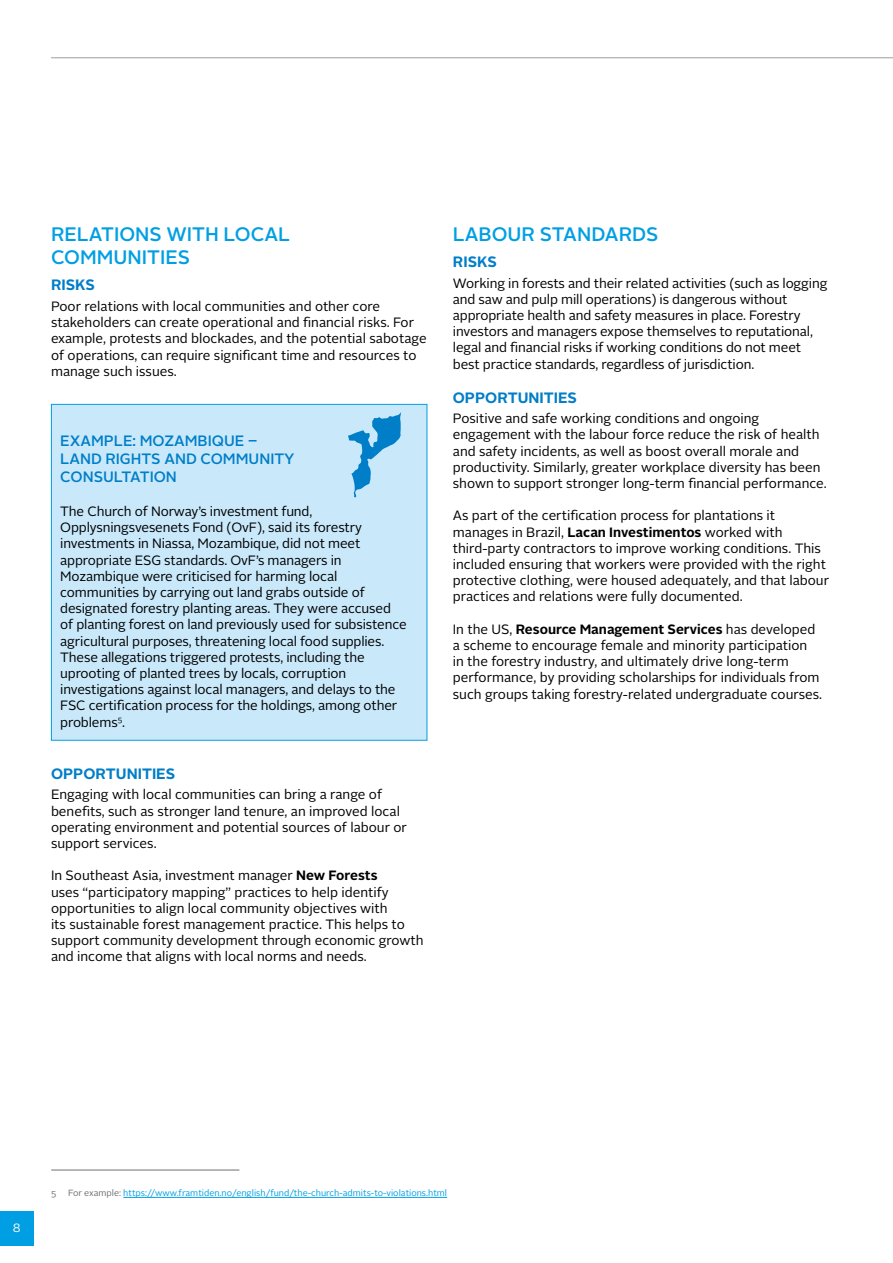
<style>
.page{position:relative;width:893px;height:1263px;background:#fff}
.page>*{position:absolute;margin:0;border:0;box-sizing:border-box;transform-origin:0 0}
.t1{font:500 19.5px/23.4px "Alright Sans";color:#009fe3}
.t2{font:500 15px/18px "Alright Sans";color:#007ec7}
.t3{font:700 15px "Alright Sans";color:#007ec7}
.t4{font:13.5px/16.2px "Alright Sans";letter-spacing:-.005em;color:#000}
.t5{font:12px "Alright Sans";color:#fff}
.t6{font:9px "Alright Sans";color:#009fe3}
.t7{font:9px "Alright Sans";color:#706f6f}
.s1{font-weight:700}
.s2{color:#706f6f}
</style>
<div class="page">
<hr style="left:51px;top:57px;width:842px;height:1px;background:#9d9d9c">
<div style="left:0;top:1212px;width:34px;height:34px;background:#009fe3"></div>
<hr style="left:123px;top:1197px;width:324px;height:1px;background:#009fe3">
<hr style="left:51px;top:1170px;width:188px;height:1px;background:#706f6f">
<div style="left:51px;top:404px;width:376px;height:336px;background:#c9e9fb"></div>
<div style="left:51px;top:404px;width:376px;height:337px;border:1px solid #009fe3"></div>
<svg style="left:348px;top:412px;width:53px;height:85px"></svg>
<h1 class="t1" style="left:51px;top:222px;width:241px">RELATIONS WITH LOCAL<br>COMMUNITIES</h1>
<p class="t3" style="left:51px;top:275px;width:45px">RISKS</p>
<p class="t4" style="left:51px;top:298px;width:377px">Poor relations with local communities and other core stakeholders can create operational and financial risks. For example, protests and blockades, and the potential sabotage of operations, can require significant time and resources to manage such issues.</p>
<p class="t2" style="left:60px;top:432px;width:236px">EXAMPLE: MOZAMBIQUE –<br>LAND RIGHTS AND COMMUNITY<br>CONSULTATION</p>
<p class="t4" style="left:60px;top:503px;width:348px">The Church of Norway’s investment fund, Opplysningsvesenets Fond (OvF), said its forestry investments in Niassa, Mozambique, did not meet appropriate ESG standards. OvF’s managers in Mozambique were criticised for harming local communities by carrying out land grabs outside of designated forestry planting areas. They were accused of planting forest on land previously used for subsistence agricultural purposes, threatening local food supplies.<br>These allegations triggered protests, including the uprooting of planted trees by locals, corruption investigations against local managers, and delays to the FSC certification process for the holdings, among other problems<sup>5</sup>.</p>
<p class="t3" style="left:51px;top:763px;width:126px">OPPORTUNITIES</p>
<p class="t4" style="left:51px;top:787px;width:358px">Engaging with local communities can bring a range of benefits, such as stronger land tenure, an improved local operating environment and potential sources of labour or support services.</p>
<p class="t4" style="left:51px;top:868px;width:374px">In Southeast Asia, investment manager <span class="s1">New Forests<br></span>uses “participatory mapping” practices to help identify opportunities to align local community objectives with<br>its sustainable forest management practice. This helps to support community development through economic growth and income that aligns with local norms and needs.</p>
<h1 class="t1" style="left:453px;top:222px;width:207px">LABOUR STANDARDS</h1>
<p class="t3" style="left:453px;top:251px;width:45px">RISKS</p>
<p class="t4" style="left:453px;top:275px;width:376px">Working in forests and their related activities (such as logging and saw and pulp mill operations) is dangerous without appropriate health and safety measures in place. Forestry investors and managers expose themselves to reputational, legal and financial risks if working conditions do not meet best practice standards, regardless of jurisdiction.</p>
<p class="t3" style="left:453px;top:387px;width:126px">OPPORTUNITIES</p>
<p class="t4" style="left:453px;top:411px;width:375px">Positive and safe working conditions and ongoing engagement with the labour force reduce the risk of health and safety incidents, as well as boost overall morale and productivity. Similarly, greater workplace diversity has been shown to support stronger long-term financial performance.</p>
<p class="t4" style="left:453px;top:508px;width:378px">As part of the certification process for plantations it manages in Brazil, <span class="s1">Lacan Investimentos</span> worked with third-party contractors to improve working conditions. This included ensuring that workers were provided with the right protective clothing, were housed adequately, and that labour practices and relations were fully documented.</p>
<p class="t4" style="left:453px;top:621px;width:371px">In the US, <span class="s1">Resource Management Services</span> has developed a scheme to encourage female and minority participation<br>in the forestry industry, and ultimately drive long-term performance, by providing scholarships for individuals from such groups taking forestry-related undergraduate courses.</p>
<p class="t5" style="left:13px;top:1220px;width:9px">8</p>
<p class="t7" style="left:51px;top:1187px;width:7px">5</p>
<p class="t6" style="left:68px;top:1187px;width:381px"><span class="s2">For example:</span> https://www.framtiden.no/english/fund/the-church-admits-to-violations.html</p>
</div>
